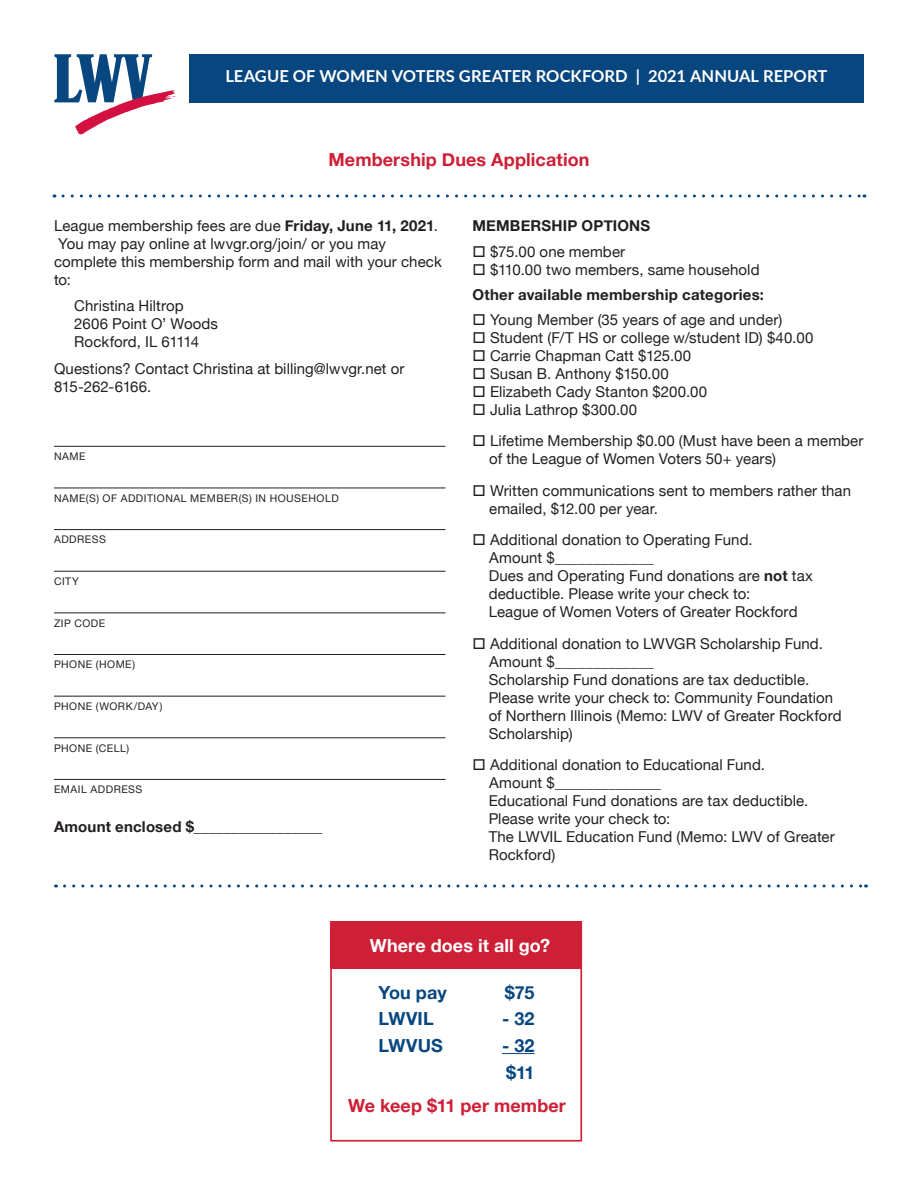
<style>
.page{position:relative;width:918px;height:1188px;background:#fff}
.page>*{position:absolute;margin:0;border:0;box-sizing:border-box;transform-origin:0 0}
.t1{font:700 18px "Helvetica Neue";letter-spacing:.005em;color:#cd1f36}
.t2{font:700 18px/27.3px "Helvetica Neue";letter-spacing:.005em;color:#08467f}
.t3{font:700 18px "Helvetica Neue";letter-spacing:.005em;color:#fff}
.t4{font:700 16.5px "Lato";color:#fff}
.t5{font:15px/18px "Helvetica Neue";letter-spacing:.005em;color:#231f20}
.t6{font:700 15px/24.8px "Helvetica Neue";letter-spacing:.015em;color:#231f20}
.t7{font:10.5px "Helvetica Neue";letter-spacing:.05em;color:#231f20}
.s1{font-weight:700}
.s2{font-weight:400}
</style>
<div class="page">
<svg style="left:54px;top:54px;width:122px;height:81px"></svg>
<div style="left:189px;top:54px;width:675px;height:49px;background:#08467f"></div>
<hr style="left:54px;top:446px;width:392px;height:1px;background:#231f20">
<hr style="left:54px;top:488px;width:392px;height:1px;background:#231f20">
<hr style="left:54px;top:529px;width:392px;height:1px;background:#231f20">
<hr style="left:54px;top:571px;width:392px;height:1px;background:#231f20">
<hr style="left:54px;top:612px;width:392px;height:1px;background:#231f20">
<hr style="left:54px;top:654px;width:392px;height:1px;background:#231f20">
<hr style="left:54px;top:696px;width:392px;height:1px;background:#231f20">
<hr style="left:54px;top:737px;width:392px;height:1px;background:#231f20">
<hr style="left:54px;top:779px;width:392px;height:1px;background:#231f20">
<div style="left:330px;top:921px;width:252px;height:48px;background:#cd1f36"></div>
<div style="left:330px;top:921px;width:252px;height:221px;border:2px solid #cd1f36"></div>
<hr style="left:502px;top:1053px;width:33px;height:1px;background:#08467f">
<svg style="left:63px;top:195px;width:802px;height:3px"></svg>
<svg style="left:64px;top:885px;width:803px;height:3px"></svg>
<p class="t4" style="left:226px;top:66px;width:603px">LEAGUE OF WOMEN VOTERS GREATER ROCKFORD | 2021 ANNUAL REPORT</p>
<p class="t1" style="left:328px;top:148px;width:263px">Membership Dues Application</p>
<p class="t5" style="left:54px;top:216px;width:389px">League membership fees are due <span class="s1">Friday, June 11, 2021</span>.<br>You may pay online at lwvgr.org/join/ or you may complete this membership form and mail with your check to:</p>
<p class="t5" style="left:74px;top:297px;width:145px">Christina Hiltrop<br>2606 Point O’ Woods<br>Rockford, IL 61114</p>
<p class="t5" style="left:54px;top:359px;width:352px">Questions? Contact Christina at billing@lwvgr.net or<br>815-262-6166.</p>
<p class="t7" style="left:54px;top:450px;width:33px">NAME</p>
<p class="t7" style="left:54px;top:492px;width:286px">NAME(S) OF ADDITIONAL MEMBER(S) IN HOUSEHOLD</p>
<p class="t7" style="left:54px;top:533px;width:53px">ADDRESS</p>
<p class="t7" style="left:54px;top:575px;width:26px">CITY</p>
<p class="t7" style="left:54px;top:617px;width:53px">ZIP CODE</p>
<p class="t7" style="left:54px;top:658px;width:83px">PHONE (HOME)</p>
<p class="t7" style="left:54px;top:700px;width:110px">PHONE (WORK/DAY)</p>
<p class="t7" style="left:54px;top:742px;width:77px">PHONE (CELL)</p>
<p class="t7" style="left:54px;top:783px;width:90px">EMAIL ADDRESS</p>
<p class="t5" style="left:54px;top:817px;width:270px"><span class="s1">Amount enclosed $</span>_________________</p>
<p class="t6" style="left:472px;top:213px;width:179px">MEMBERSHIP OPTIONS</p>
<p class="t5" style="left:472px;top:243px;width:154px">□ $75.00 one member</p>
<p class="t6" style="left:472px;top:257px;width:293px">□ <span class="s2">$110.00 two members, same household<br></span>Other available membership categories:</p>
<p class="t5" style="left:472px;top:310px;width:311px">□ Young Member (35 years of age and under)</p>
<p class="t5" style="left:472px;top:328px;width:342px">□ Student (F/T HS or college w/student ID) $40.00</p>
<p class="t5" style="left:472px;top:346px;width:220px">□ Carrie Chapman Catt $125.00</p>
<p class="t5" style="left:472px;top:364px;width:198px">□ Susan B. Anthony $150.00</p>
<p class="t5" style="left:472px;top:382px;width:236px">□ Elizabeth Cady Stanton $200.00</p>
<p class="t5" style="left:472px;top:400px;width:166px">□ Julia Lathrop $300.00</p>
<p class="t5" style="left:489px;top:432px;width:376px;text-indent:-17px">□ Lifetime Membership $0.00 (Must have been a member of the League of Women Voters 50+ years)</p>
<p class="t5" style="left:489px;top:481px;width:364px;text-indent:-17px">□ Written communications sent to members rather than emailed, $12.00 per year.</p>
<p class="t5" style="left:489px;top:531px;width:326px;text-indent:-16px">□ Additional donation to Operating Fund.<br>Amount $_____________<br>Dues and Operating Fund donations are <span class="s1">not</span> tax deductible. Please write your check to:<br>League of Women Voters of Greater Rockford</p>
<p class="t5" style="left:489px;top:634px;width:354px;text-indent:-16px">□ Additional donation to LWVGR Scholarship Fund.<br>Amount $_____________<br>Scholarship Fund donations are tax deductible.<br>Please write your check to: Community Foundation of Northern Illinois (Memo: LWV of Greater Rockford Scholarship)</p>
<p class="t5" style="left:489px;top:756px;width:348px;text-indent:-16px">□ Additional donation to Educational Fund.<br>Amount $______________<br>Educational Fund donations are tax deductible.<br>Please write your check to:<br>The LWVIL Education Fund (Memo: LWV of Greater Rockford)</p>
<p class="t3" style="left:370px;top:935px;width:182px">Where does it all go?</p>
<p class="t2" style="left:379px;top:978px;width:70px">You pay</p>
<p class="t2" style="left:505px;top:978px;width:31px">$75</p>
<p class="t2" style="left:379px;top:1005px;width:57px">LWVIL</p>
<p class="t2" style="left:502px;top:1005px;width:34px">- 32</p>
<p class="t2" style="left:379px;top:1031px;width:66px">LWVUS</p>
<p class="t2" style="left:502px;top:1031px;width:34px">- 32 $11</p>
<p class="t1" style="left:348px;top:1095px;width:219px">We keep $11 per member</p>
</div>
